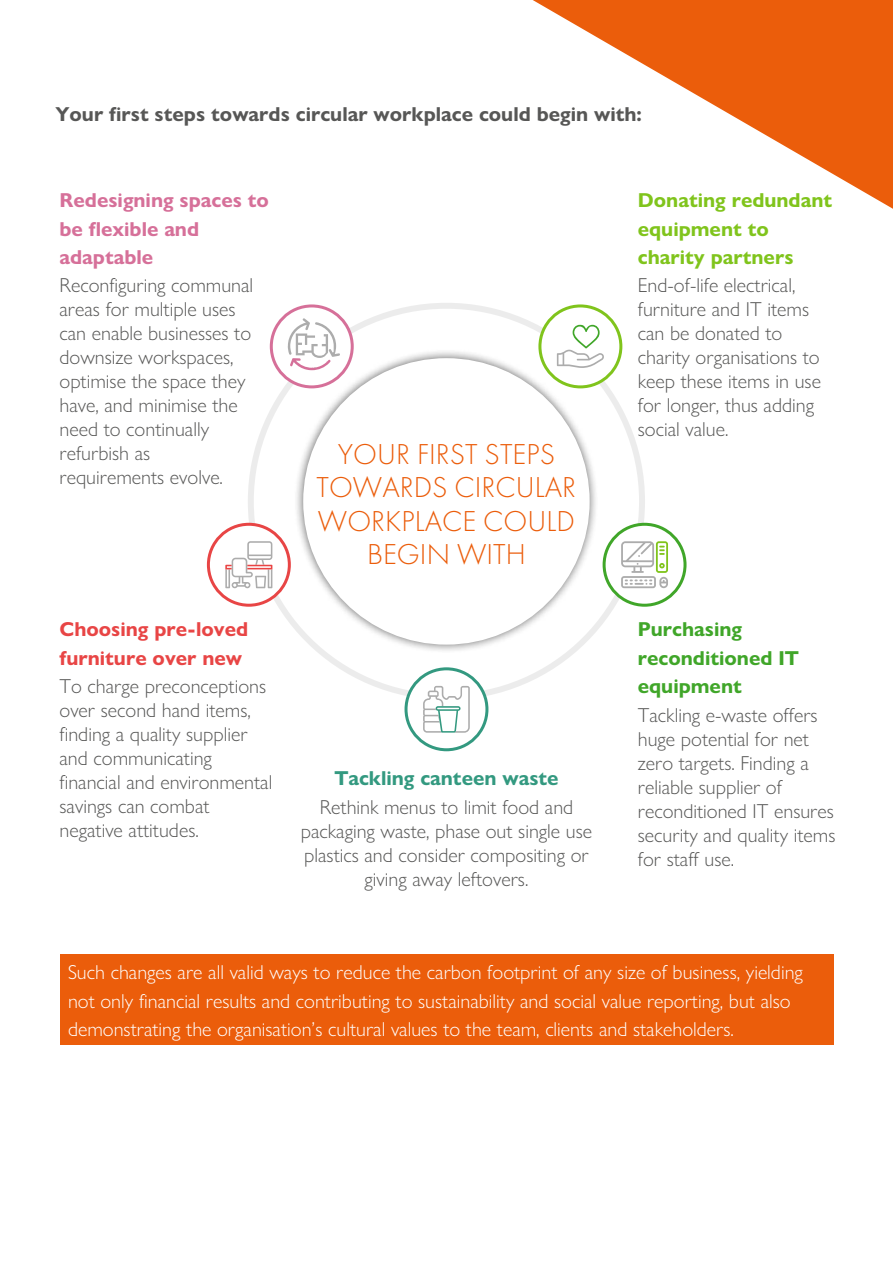
<style>
.page{position:relative;width:893px;height:1263px;background:#fff}
.page>*{position:absolute;margin:0;border:0;box-sizing:border-box;transform-origin:0 0}
.t1{font:300 29.85px/33.2px "Futura PT";color:#eb5d0b;text-align:center}
.t2{font:300 20.25px/24px "Gill Sans Nova";color:#575756}
.t3{font:300 20.25px/28.5px "Gill Sans Nova";color:#fff}
.t4{font:700 20.25px "Gill Sans Nova";color:#575756}
.t5{font:700 20.25px/28.5px "Gill Sans Nova";color:#80c41c}
.t6{font:700 20.25px/28.5px "Gill Sans Nova";color:#d67099}
.t7{font:700 20.25px/28.5px "Gill Sans Nova";color:#40a629}
.t8{font:700 20.25px/28.5px "Gill Sans Nova";color:#e84545}
.t9{font:700 20.25px "Gill Sans Nova";color:#339980}
</style>
<div class="page">
<div style="left:294px;top:349px;width:305px;height:305px;background:#000;opacity:.55"></div>
<div style="left:303px;top:358px;width:287px;height:287px;background:#fff;border-radius:50%"></div>
<hr style="left:0;top:1108px;width:1px;height:155px;background:#000">
<div style="left:60px;top:954px;width:773px;height:91px;background:#eb5d0b"></div>
<svg style="left:533px;top:0;width:360px;height:209px"></svg>
<div style="left:271px;top:306px;width:81px;height:81px;background:#fff;border-radius:50%"></div>
<div style="left:270px;top:304px;width:84px;height:84px;border:3px solid #d67099;border-radius:50%"></div>
<div style="left:207px;top:523px;width:84px;height:84px;border:3px solid #e84545;border-radius:50%"></div>
<div style="left:540px;top:306px;width:81px;height:81px;background:#fff;border-radius:50%"></div>
<div style="left:538px;top:304px;width:84px;height:84px;border:3px solid #80c41c;border-radius:50%"></div>
<div style="left:603px;top:523px;width:83px;height:84px;border:3px solid #40a629;border-radius:50%"></div>
<div style="left:404px;top:667px;width:84px;height:84px;border:3px solid #339980;border-radius:50%"></div>
<svg style="left:288px;top:318px;width:52px;height:52px"></svg>
<svg style="left:225px;top:541px;width:47px;height:48px"></svg>
<svg style="left:557px;top:325px;width:47px;height:43px"></svg>
<svg style="left:621px;top:541px;width:47px;height:47px"></svg>
<svg style="left:423px;top:686px;width:47px;height:47px"></svg>
<p class="t4" style="left:55px;top:102px;width:588px">Your first steps towards circular workplace could begin with:</p>
<p class="t6" style="left:60px;top:186px;width:211px">Redesigning spaces to be flexible and adaptable</p>
<p class="t2" style="left:60px;top:273px;width:195px">Reconfiguring communal areas for multiple uses can enable businesses to downsize workspaces, optimise the space they have, and minimise the need to continually refurbish as requirements evolve.</p>
<p class="t8" style="left:60px;top:615px;width:190px">Choosing pre-loved furniture over new</p>
<p class="t2" style="left:60px;top:674px;width:214px">To charge preconceptions over second hand items, finding a quality supplier and communicating financial and environmental savings can combat negative attitudes.</p>
<h1 class="t1" style="left:317px;top:438px;width:261px">YOUR FIRST STEPS<br>TOWARDS CIRCULAR<br>WORKPLACE COULD<br>BEGIN WITH</h1>
<p class="t9" style="left:334px;top:766px;width:226px">Tackling canteen waste</p>
<p class="t2" style="left:301px;top:794px;width:293px;text-align:center">Rethink menus to limit food and packaging waste, phase out single use plastics and consider compositing or giving away leftovers.</p>
<p class="t5" style="left:638px;top:186px;width:196px">Donating redundant equipment to charity partners</p>
<p class="t2" style="left:638px;top:273px;width:185px">End-of-life electrical, furniture and IT items can be donated to charity organisations to keep these items in use for longer, thus adding social value.</p>
<p class="t7" style="left:638px;top:615px;width:163px">Purchasing reconditioned IT equipment</p>
<p class="t2" style="left:638px;top:702px;width:199px">Tackling e-waste offers huge potential for net zero targets. Finding a reliable supplier of reconditioned IT ensures security and quality items for staff use.</p>
<p class="t3" style="left:68px;top:958px;width:736px">Such changes are all valid ways to reduce the carbon footprint of any size of business, yielding not only financial results and contributing to sustainability and social value reporting, but also demonstrating the organisation’s cultural values to the team, clients and stakeholders.</p>
</div>
